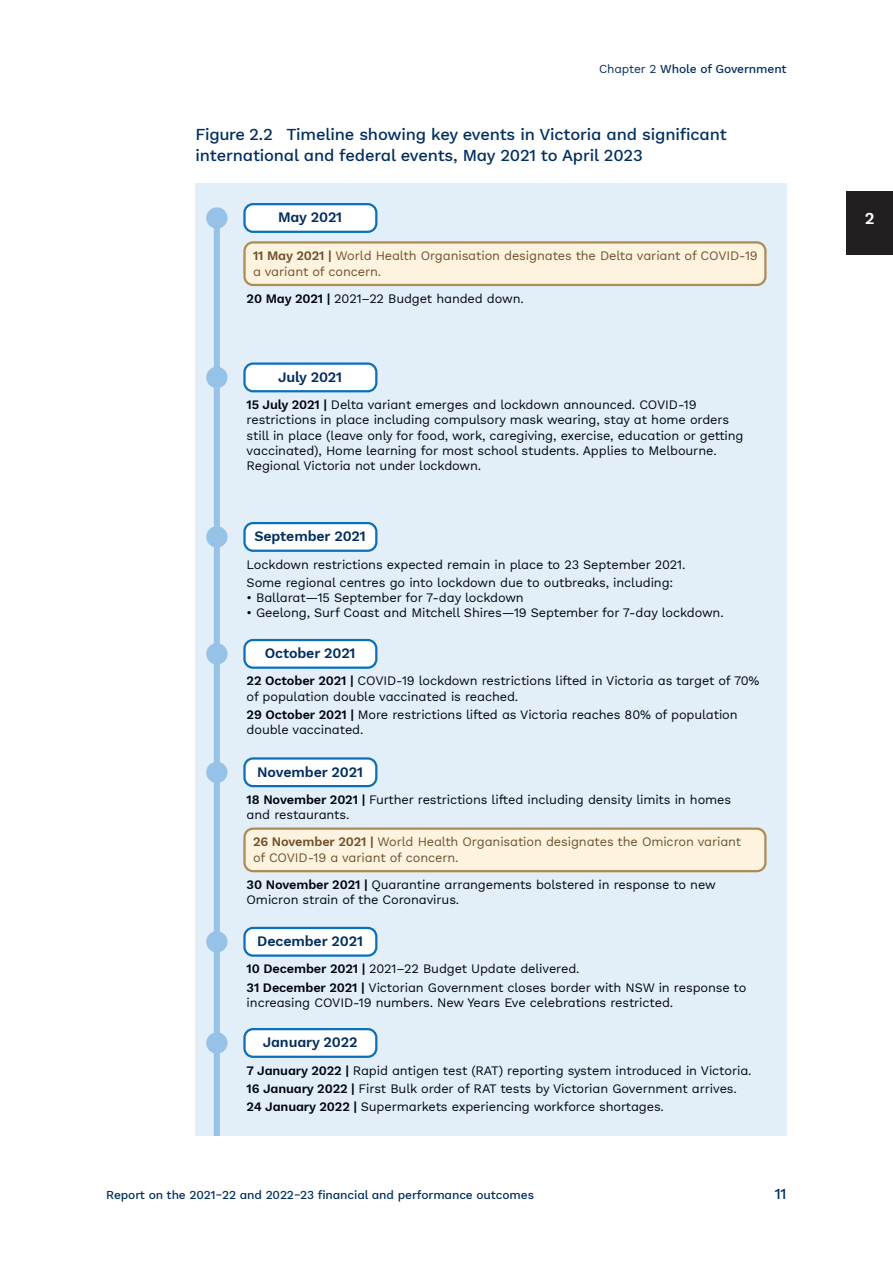
<style>
.page{position:relative;width:893px;height:1263px;background:#fff}
.page>*{position:absolute;margin:0;border:0;box-sizing:border-box;transform-origin:0 0}
.t1{font:500 16.5px/20.7px "Work Sans";letter-spacing:-.01em;color:#002e60}
.t2{font:600 16.5px "Work Sans";color:#fff}
.t3{font:500 15px "Work Sans";color:#002e60}
.t4{font:600 14.25px "Work Sans";letter-spacing:-.01em;color:#002e60}
.t5{font:12.75px/15.3px "Work Sans";letter-spacing:-.01em;color:#000212}
.t6{font:12.75px/15.3px "Work Sans";letter-spacing:-.01em;color:#6d502c}
.t7{font:500 12px "Work Sans";letter-spacing:-.01em;color:#002e60}
.s1{font-weight:400}
.s2{font-weight:600}
</style>
<div class="page">
<div style="left:846px;top:191px;width:47px;height:64px;background:#231f20"></div>
<div style="left:196px;top:183px;width:591px;height:952px;background:#e2eef8"></div>
<div style="left:214px;top:208px;width:6px;height:927px;background:#96c2e8"></div>
<div style="left:244px;top:204px;width:132px;height:28px;background:#fff;border-radius:9px"></div>
<div style="left:243px;top:203px;width:134px;height:30px;border:2px solid #0970b9;border-radius:9px"></div>
<div style="left:244px;top:242px;width:521px;height:43px;background:#fef3df;border-radius:9px"></div>
<div style="left:243px;top:241px;width:523px;height:45px;border:2px solid #ad8b54;border-radius:9px"></div>
<div style="left:206px;top:207px;width:21px;height:22px;background:#96c2e8;border-radius:50%"></div>
<div style="left:244px;top:364px;width:132px;height:27px;background:#fff;border-radius:9px"></div>
<div style="left:243px;top:362px;width:134px;height:30px;border:2px solid #0970b9;border-radius:9px"></div>
<div style="left:206px;top:367px;width:21px;height:21px;background:#96c2e8;border-radius:50%"></div>
<div style="left:244px;top:523px;width:132px;height:28px;background:#fff;border-radius:9px"></div>
<div style="left:243px;top:522px;width:134px;height:30px;border:2px solid #0970b9;border-radius:9px"></div>
<div style="left:206px;top:526px;width:21px;height:21px;background:#96c2e8;border-radius:50%"></div>
<div style="left:244px;top:640px;width:132px;height:28px;background:#fff;border-radius:9px"></div>
<div style="left:243px;top:639px;width:134px;height:30px;border:2px solid #0970b9;border-radius:9px"></div>
<div style="left:206px;top:643px;width:21px;height:21px;background:#96c2e8;border-radius:50%"></div>
<div style="left:244px;top:758px;width:132px;height:28px;background:#fff;border-radius:9px"></div>
<div style="left:243px;top:757px;width:134px;height:30px;border:2px solid #0970b9;border-radius:9px"></div>
<div style="left:244px;top:829px;width:521px;height:42px;background:#fef3df;border-radius:9px"></div>
<div style="left:243px;top:827px;width:523px;height:45px;border:2px solid #ad8b54;border-radius:9px"></div>
<div style="left:206px;top:762px;width:21px;height:21px;background:#96c2e8;border-radius:50%"></div>
<div style="left:244px;top:928px;width:132px;height:27px;background:#fff;border-radius:9px"></div>
<div style="left:243px;top:927px;width:134px;height:30px;border:2px solid #0970b9;border-radius:9px"></div>
<div style="left:206px;top:931px;width:21px;height:21px;background:#96c2e8;border-radius:50%"></div>
<div style="left:244px;top:1029px;width:132px;height:28px;background:#fff;border-radius:9px"></div>
<div style="left:243px;top:1028px;width:134px;height:30px;border:2px solid #0970b9;border-radius:9px"></div>
<div style="left:206px;top:1032px;width:21px;height:21px;background:#96c2e8;border-radius:50%"></div>
<p class="t7" style="left:599px;top:60px;width:189px"><span class="s1">Chapter 2</span> Whole of Government</p>
<p class="t1" style="left:196px;top:123px;width:533px">Figure 2.2 Timeline showing key events in Victoria and significant international and federal events, May 2021 to April 2023</p>
<p class="t4" style="left:278px;top:207px;width:66px">May 2021</p>
<p class="t6" style="left:253px;top:248px;width:506px"><span class="s2">11 May 2021 |</span> World Health Organisation designates the Delta variant of COVID-19 a variant of concern.</p>
<p class="t5" style="left:247px;top:290px;width:279px"><span class="s2">20 May 2021 |</span> 2021–22 Budget handed down.</p>
<p class="t4" style="left:278px;top:366px;width:66px">July 2021</p>
<p class="t5" style="left:247px;top:397px;width:498px"><span class="s2">15 July 2021 |</span> Delta variant emerges and lockdown announced. COVID-19 restrictions in place including compulsory mask wearing, stay at home orders still in place (leave only for food, work, caregiving, exercise, education or getting vaccinated), Home learning for most school students. Applies to Melbourne.<br>Regional Victoria not under lockdown.</p>
<p class="t4" style="left:254px;top:526px;width:113px">September 2021</p>
<p class="t5" style="left:247px;top:554px;width:440px;line-height:18.3px">Lockdown restrictions expected remain in place to 23 September 2021.<br>Some regional centres go into lockdown due to outbreaks, including:</p>
<p class="t5" style="left:247px;top:590px;width:279px">• Ballarat—15 September for 7-day lockdown</p>
<p class="t5" style="left:247px;top:605px;width:479px">• Geelong, Surf Coast and Mitchell Shires—19 September for 7-day lockdown.</p>
<p class="t4" style="left:265px;top:643px;width:92px">October 2021</p>
<p class="t5" style="left:247px;top:673px;width:514px"><span class="s2">22 October 2021 |</span> COVID-19 lockdown restrictions lifted in Victoria as target of 70% of population double vaccinated is reached.</p>
<p class="t5" style="left:247px;top:706px;width:493px"><span class="s2">29 October 2021 |</span> More restrictions lifted as Victoria reaches 80% of population double vaccinated.</p>
<p class="t4" style="left:257px;top:761px;width:107px">November 2021</p>
<p class="t5" style="left:247px;top:791px;width:486px"><span class="s2">18 November 2021 |</span> Further restrictions lifted including density limits in homes and restaurants.</p>
<p class="t6" style="left:253px;top:834px;width:490px"><span class="s2">26 November 2021 |</span> World Health Organisation designates the Omicron variant of COVID-19 a variant of concern.</p>
<p class="t5" style="left:247px;top:876px;width:471px"><span class="s2">30 November 2021 |</span> Quarantine arrangements bolstered in response to new<br>Omicron strain of the Coronavirus.</p>
<p class="t4" style="left:257px;top:930px;width:107px">December 2021</p>
<p class="t5" style="left:247px;top:959px;width:501px;line-height:18.3px"><span class="s2">10 December 2021 |</span> 2021–22 Budget Update delivered.<br><span class="s2">31 December 2021 |</span> Victorian Government closes border with NSW in response to</p>
<p class="t5" style="left:247px;top:994px;width:428px">increasing COVID-19 numbers. New Years Eve celebrations restricted.</p>
<p class="t4" style="left:263px;top:1032px;width:96px">January 2022</p>
<p class="t5" style="left:247px;top:1060px;width:506px;line-height:18.3px"><span class="s2">7 January 2022 |</span> Rapid antigen test (RAT) reporting system introduced in Victoria.<br><span class="s2">16 January 2022 |</span> First Bulk order of RAT tests by Victorian Government arrives.<br><span class="s2">24 January 2022 |</span> Supermarkets experiencing workforce shortages.</p>
<p class="t7" style="left:106px;top:1186px;width:429px">Report on the 2021‒22 and 2022‒23 financial and performance outcomes</p>
<p class="t3" style="left:775px;top:1183px;width:13px">11</p>
<p class="t2" style="left:865px;top:206px;width:11px">2</p>
</div>
